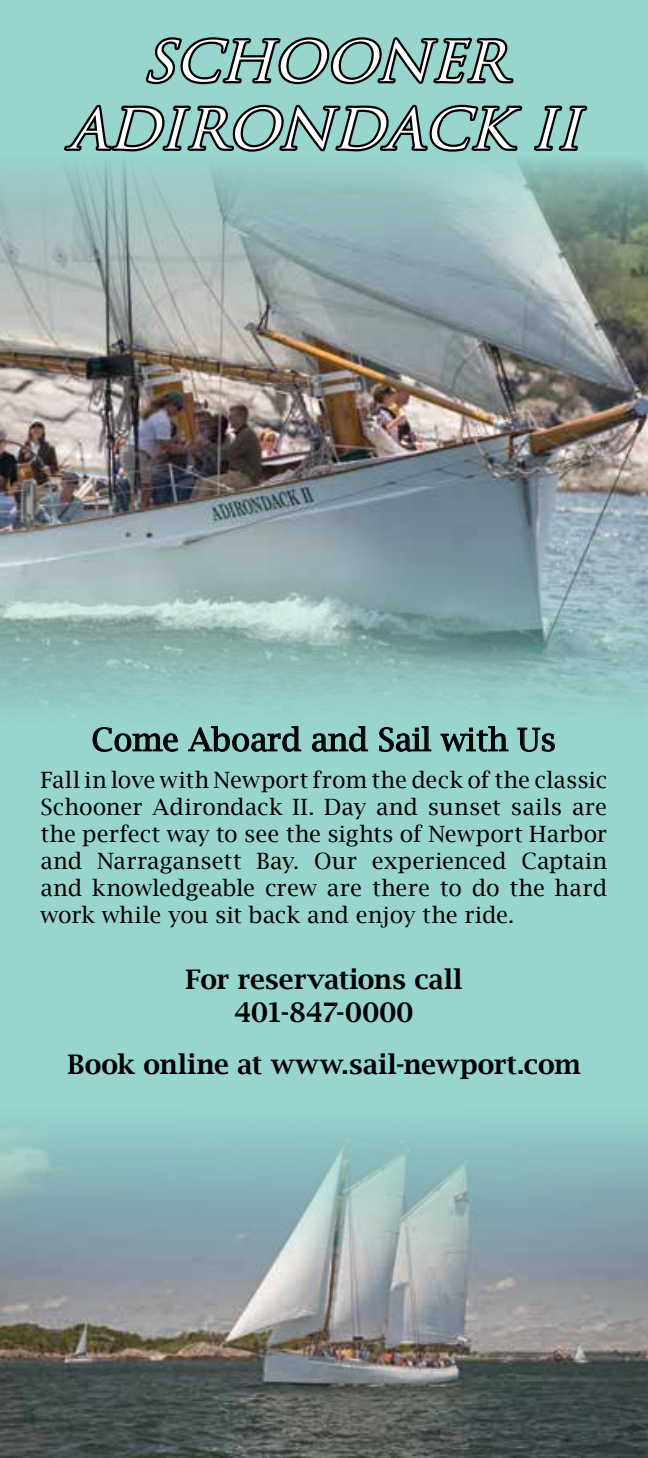
<style>
.page{position:relative;width:648px;height:1458px;background:#98d5ce}
.page>*{position:absolute;margin:0;border:0;box-sizing:border-box;transform-origin:0 0}
.t1{font:italic 54px/67.5px "Trajan Pro 3";color:#fff;text-align:center;scale:1.05 1}
.t2{font:31.5px "Lucida Bright";color:#000}
.t3{font:600 27px/32.4px "Lucida Bright";letter-spacing:-.005em;color:#000;text-align:center}
.t4{font:22.5px/27px "Lucida Bright";color:#000;text-align:justify}
</style>
<div class="page">
<img style="left:0;top:160px;width:648px;height:549px">
<img style="left:0;top:1126px;width:648px;height:332px">
<svg style="left:93px;top:727px;width:85px;height:25px"></svg>
<svg style="left:188px;top:726px;width:113px;height:26px"></svg>
<svg style="left:312px;top:726px;width:56px;height:26px"></svg>
<svg style="left:379px;top:726px;width:52px;height:26px"></svg>
<svg style="left:441px;top:726px;width:67px;height:26px"></svg>
<svg style="left:517px;top:728px;width:38px;height:24px"></svg>
<svg style="left:64px;top:37px;width:459px;height:115px"></svg>
<svg style="left:533px;top:105px;width:55px;height:46px"></svg>
<h1 class="t1" style="left:68px;top:30px;width:509px">SCHOONER<br>ADIRONDACK II</h1>
<h2 class="t2" style="left:92px;top:722px;width:466px">Come Aboard and Sail with Us</h2>
<p class="t4" style="left:40px;top:766px;width:568px">Fall in love with Newport from the deck of the classic Schooner Adirondack II. Day and sunset sails are the perfect way to see the sights of Newport Harbor and Narragansett Bay. Our experienced Captain and knowledgeable crew are there to do the hard work while you sit back and enjoy the ride.</p>
<p class="t3" style="left:186px;top:963px;width:278px">For reservations call<br>401-847-0000</p>
<p class="t3" style="left:68px;top:1048px;width:514px">Book online at www.sail-newport.com</p>
</div>
